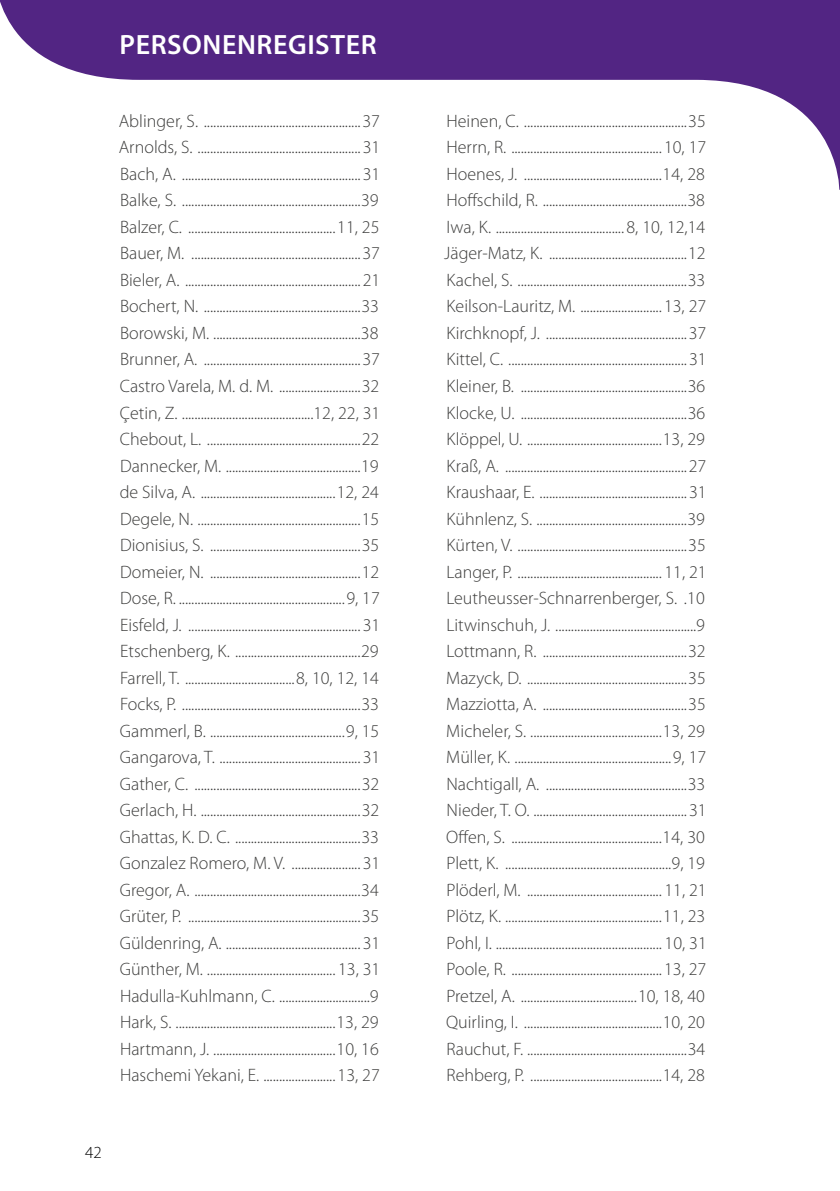
<style>
.page{position:relative;width:840px;height:1191px;background:#fff}
.page>*{position:absolute;margin:0;border:0;box-sizing:border-box;transform-origin:0 0}
.t1{font:600 28px "Myriad Pro";letter-spacing:.02em;color:#fff}
.t2{font:300 18px/26.4px "Myriad Pro";color:#3c3c3b;text-align:justify}
.t3{font:300 17px "Myriad Pro";color:#000}
</style>
<div class="page">
<svg style="left:0;top:0;width:839px;height:185px"></svg>
<div style="left:801px;top:0;width:38px;height:73px;background:#522583"></div>
<h1 class="t1" style="left:119px;top:26px;width:258px">PERSONENREGISTER</h1>
<p class="t2" style="left:119px;top:108px;width:263px">Ablinger, S. ..................................................37<br>Arnolds, S. ....................................................31<br>Bach, A. .........................................................31<br>Balke, S. .........................................................39<br>Balzer, C. ...............................................11, 25<br>Bauer, M. ......................................................37<br>Bieler, A. ........................................................21<br>Bochert, N. ..................................................33<br>Borowski, M. ...............................................38<br>Brunner, A. ..................................................37<br>Castro Varela, M. d. M. ..........................32<br>Çetin, Z. ..........................................12, 22, 31<br>Chebout, L. .................................................22<br>Dannecker, M. ...........................................19 de Silva, A. ...........................................12, 24<br>Degele, N. ....................................................15<br>Dionisius, S. ................................................35<br>Domeier, N. ................................................12<br>Dose, R. .....................................................9, 17<br>Eisfeld, J. .......................................................31<br>Etschenberg, K. ........................................29<br>Farrell, T. ...................................8, 10, 12, 14<br>Focks, P. .........................................................33<br>Gammerl, B. ...........................................9, 15<br>Gangarova, T. .............................................31<br>Gather, C. .....................................................32<br>Gerlach, H. ...................................................32<br>Ghattas, K. D. C. ........................................33<br>Gonzalez Romero, M. V. ......................31<br>Gregor, A. .....................................................34<br>Grüter, P. .......................................................35<br>Güldenring, A. ...........................................31<br>Günther, M. ......................................... 13, 31<br>Hadulla-Kuhlmann, C. .............................9<br>Hark, S. ...................................................13, 29<br>Hartmann, J. .......................................10, 16<br>Haschemi Yekani, E. ....................... 13, 27</p>
<p class="t3" style="left:85px;top:1143px;width:18px">42</p>
<p class="t2" style="left:444px;top:108px;width:264px">Heinen, C. ....................................................35<br>Herrn, R. ................................................10, 17<br>Hoenes, J. ............................................14, 28<br>Hoffschild, R. ..............................................38<br>Iwa, K. ......................................... 8, 10, 12,14<br>Jäger-Matz, K. ............................................12<br>Kachel, S. ......................................................33<br>Keilson-Lauritz, M. ..........................13, 27<br>Kirchknopf, J. .............................................37<br>Kittel, C. .........................................................31<br>Kleiner, B. .....................................................36<br>Klocke, U. .....................................................36<br>Klöppel, U. ...........................................13, 29<br>Kraß, A. ..........................................................27<br>Kraushaar, E. ...............................................31<br>Kühnlenz, S. ................................................39<br>Kürten, V. ......................................................35<br>Langer, P. .............................................. 11, 21<br>Leutheusser-Schnarrenberger, S. .10<br>Litwinschuh, J. .............................................9<br>Lottmann, R. ..............................................32<br>Mazyck, D. ...................................................35<br>Mazziotta, A. ..............................................35<br>Micheler, S. ..........................................13, 29<br>Müller, K. ..................................................9, 17<br>Nachtigall, A. .............................................33<br>Nieder, T. O. ................................................. 31<br>Offen, S. ................................................14, 30<br>Plett, K. .....................................................9, 19<br>Plöderl, M. ........................................... 11, 21<br>Plötz, K. ..................................................11, 23<br>Pohl, I. ..................................................... 10, 31<br>Poole, R. ................................................13, 27<br>Pretzel, A. .....................................10, 18, 40<br>Quirling, I. ............................................10, 20<br>Rauchut, F. ...................................................34<br>Rehberg, P. ..........................................14, 28</p>
</div>
